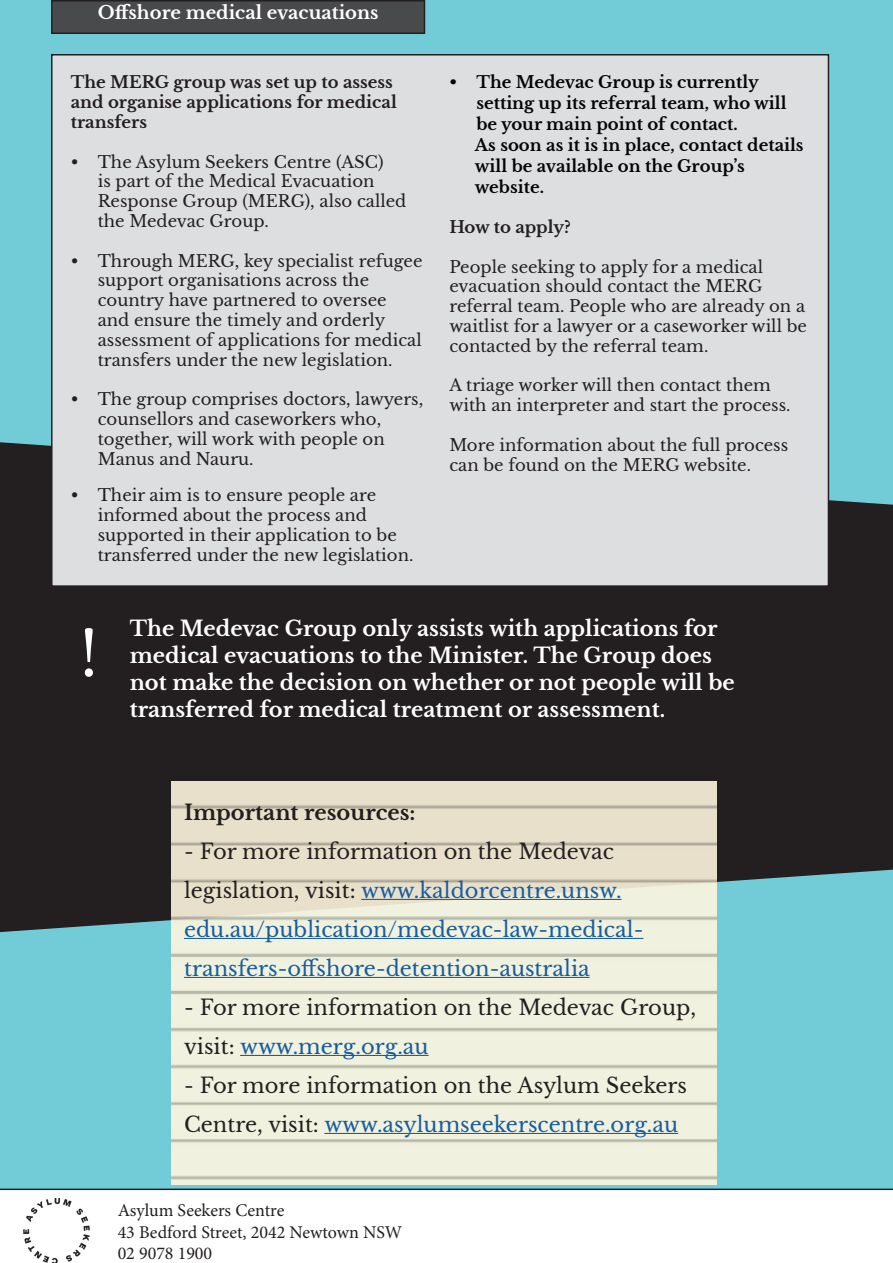
<style>
.page{position:relative;width:893px;height:1263px;background:#fff}
.page>*{position:absolute;margin:0;border:0;box-sizing:border-box;transform-origin:0 0}
.t1{font:72px "Minion Pro";color:#fff}
.t2{font:700 21px/27px "Libre Baskerville";color:#fff}
.t3{font:21px/39px "Libre Baskerville";color:#175d9e}
.t4{font:21px/39px "Libre Baskerville";color:#231f20}
.t5{font:700 21px "Libre Baskerville";color:#231f20}
.t6{font:18px "Minion Pro";color:#231f20}
.t7{font:700 18px "Libre Baskerville";color:#fff}
.t8{font:16.5px/19.8px "Libre Baskerville";color:#231f20}
.t9{font:700 16.5px/21px "Libre Baskerville";color:#040505}
.t10{font:700 16.5px/19.8px "Libre Baskerville";color:#231f20}
.s1{color:#231f20}
.s2{color:#175d9e}
</style>
<div class="page">
<div style="left:0;top:0;width:893px;height:439px;background:#72ccd7"></div>
<div style="left:0;top:439px;width:893px;height:424px;background:#231f20"></div>
<svg style="left:0;top:863px;width:893px;height:325px"></svg>
<div style="left:52px;top:1px;width:372px;height:32px;background:#494a4b"></div>
<div style="left:51px;top:0;width:374px;height:34px;border:2px solid #231f20"></div>
<div style="left:51px;top:54px;width:778px;height:533px;background:#dddee0;border:2px solid #231f20"></div>
<img style="left:171px;top:782px;width:546px;height:402px">
<hr style="left:361px;top:899px;width:261px;height:1px;background:#175d9e">
<hr style="left:184px;top:938px;width:459px;height:1px;background:#175d9e">
<hr style="left:184px;top:977px;width:406px;height:1px;background:#175d9e">
<hr style="left:240px;top:1055px;width:189px;height:1px;background:#175d9e">
<hr style="left:324px;top:1133px;width:354px;height:1px;background:#175d9e">
<svg style="left:0;top:1188px;width:893px;height:49px"></svg>
<img style="left:23px;top:1198px;width:66px;height:65px">
<p class="t7" style="left:98px;top:2px;width:282px">Offshore medical evacuations</p>
<p class="t10" style="left:71px;top:73px;width:328px">The MERG group was set up to assess and organise applications for medical transfers</p>
<p class="t8" style="left:98px;top:152px;width:310px;text-indent:-27px">• The Asylum Seekers Centre (ASC)<br>is part of the Medical Evacuation<br>Response Group (MERG), also called the Medevac Group.</p>
<p class="t8" style="left:98px;top:251px;width:326px;text-indent:-27px">• Through MERG, key specialist refugee support organisations across the country have partnered to oversee<br>and ensure the timely and orderly assessment of applications for medical transfers under the new legislation.</p>
<p class="t8" style="left:98px;top:389px;width:327px;text-indent:-27px">• The group comprises doctors, lawyers, counsellors and caseworkers who, together, will work with people on<br>Manus and Nauru.</p>
<p class="t8" style="left:98px;top:486px;width:317px;text-indent:-27px">• Their aim is to ensure people are informed about the process and supported in their application to be transferred under the new legislation.</p>
<p class="t9" style="left:476px;top:72px;width:312px;text-indent:-27px">• The Medevac Group is currently setting up its referral team, who will be your main point of contact.</p>
<p class="t9" style="left:475px;top:135px;width:330px">As soon as it is in place, contact details will be available on the Group’s website.</p>
<p class="t10" style="left:449px;top:217px;width:123px">How to apply?</p>
<p class="t8" style="left:449px;top:257px;width:359px">People seeking to apply for a medical evacuation should contact the MERG referral team. People who are already on a waitlist for a lawyer or a caseworker will be contacted by the referral team.</p>
<p class="t8" style="left:449px;top:376px;width:343px">A triage worker will then contact them with an interpreter and start the process.</p>
<p class="t8" style="left:449px;top:435px;width:340px">More information about the full process can be found on the MERG website.</p>
<p class="t1" style="left:79px;top:605px;width:21px">!</p>
<p class="t2" style="left:130px;top:615px;width:607px">The Medevac Group only assists with applications for medical evacuations to the Minister. The Group does not make the decision on whether or not people will be transferred for medical treatment or assessment.</p>
<p class="t5" style="left:184px;top:799px;width:233px">Important resources:</p>
<p class="t3" style="left:184px;top:832px;width:461px"><span class="s1">- For more information on the Medevac legislation, visit:</span> www.kaldorcentre.unsw. edu.au/publication/medevac-law-medical&shy;transfers-offshore-detention-australia</p>
<p class="t4" style="left:184px;top:988px;width:513px">- For more information on the Medevac Group, visit: <span class="s2">www.merg.org.au</span></p>
<p class="t4" style="left:184px;top:1066px;width:505px">- For more information on the Asylum Seekers<br>Centre, visit: <span class="s2">www.asylumseekerscentre.org.au</span></p>
<p class="t6" style="left:118px;top:1198px;width:168px">Asylum Seekers Centre</p>
<p class="t6" style="left:118px;top:1220px;width:286px">43 Bedford Street, 2042 Newtown NSW</p>
<p class="t6" style="left:118px;top:1241px;width:96px">02 9078 1900</p>
</div>
